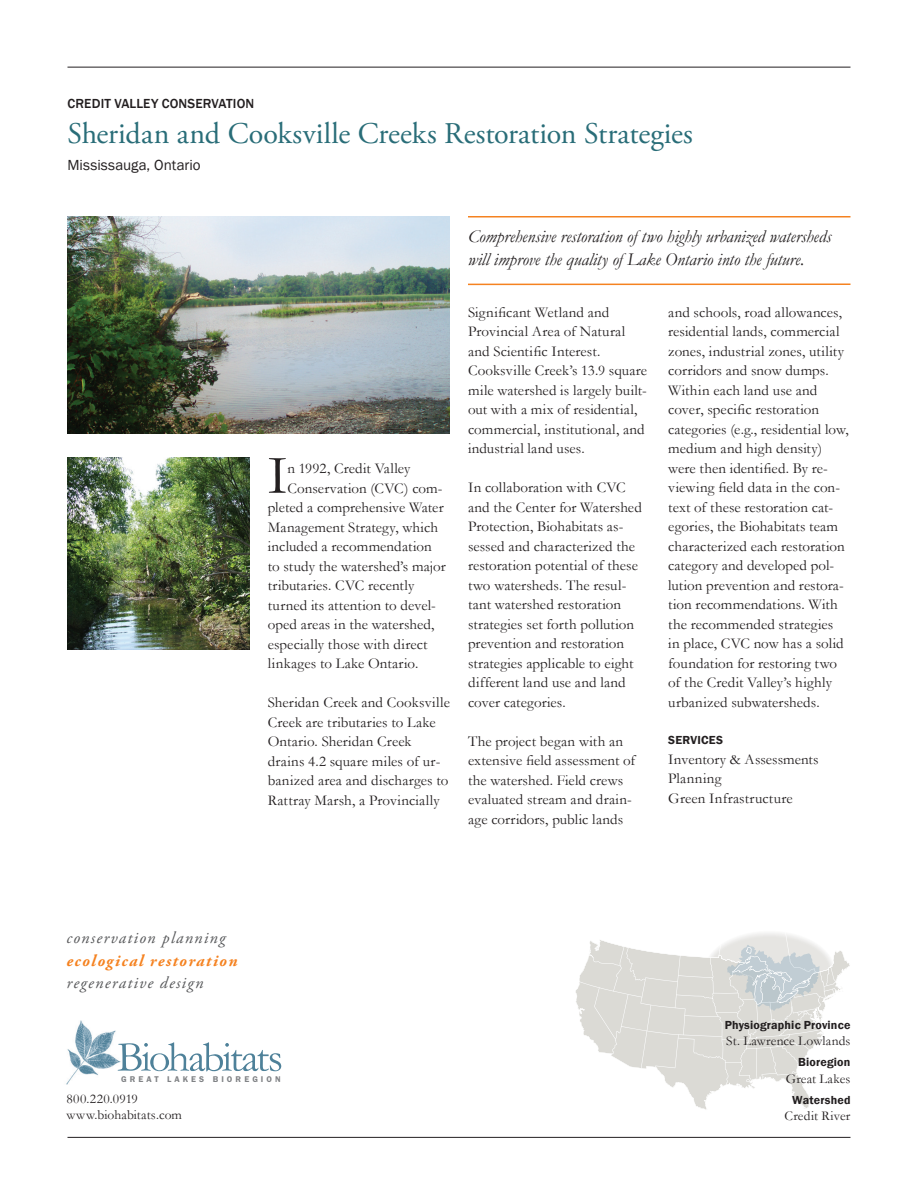
<style>
.page{position:relative;width:918px;height:1188px;background:#fff}
.page>*{position:absolute;margin:0;border:0;box-sizing:border-box;transform-origin:0 0}
.t1{font:55.5px "Garamond";color:#231f20}
.t2{font:30px "Adobe Garamond Pro";color:#296d78}
.t3{font:italic 18px/22.5px "Garamond";letter-spacing:-.005em;color:#231f20}
.t4{font:italic 16.5px "Adobe Garamond Pro";letter-spacing:.08em;color:#57585a}
.t5{font:italic 700 16.5px "Adobe Garamond Pro";letter-spacing:.085em;color:#f58220}
.t6{font:15px/19.5px "Garamond";letter-spacing:.005em;color:#231f20}
.t7{font:15px "Franklin Gothic";letter-spacing:.005em;color:#231f20}
.t8{font:13.5px/16.2px "Garamond";letter-spacing:.01em;color:#231f20}
.t9{font:500 13.5px "Franklin Gothic";letter-spacing:.01em;color:#231f20}
.t10{font:600 12px "Franklin Gothic";letter-spacing:.015em;color:#231f20}
.t11{font:600 8.55px "Franklin Gothic";letter-spacing:.36em;color:#808285}
</style>
<div class="page">
<img style="left:66px;top:1020px;width:52px;height:64px">
<svg style="left:118px;top:1042px;width:163px;height:30px"></svg>
<svg style="left:575px;top:956px;width:275px;height:154px"></svg>
<svg style="left:579px;top:933px;width:264px;height:153px"></svg>
<img style="left:740px;top:972px;width:73px;height:10px">
<hr style="left:68px;top:1137px;width:782px;height:1px;background:#231f20">
<hr style="left:468px;top:283px;width:382px;height:2px;background:#f58220">
<hr style="left:468px;top:216px;width:382px;height:2px;background:#f58220">
<img style="left:68px;top:216px;width:382px;height:217px">
<img style="left:68px;top:458px;width:182px;height:191px">
<hr style="left:68px;top:67px;width:782px;height:1px;background:#231f20">
<p class="t9" style="left:68px;top:96px;width:188px">CREDIT VALLEY CONSERVATION</p>
<h2 class="t2" style="left:68px;top:115px;width:627px">Sheridan and Cooksville Creeks Restoration Strategies</h2>
<p class="t7" style="left:68px;top:156px;width:135px">Mississauga, Ontario</p>
<h1 class="t1" style="left:268px;top:438px;width:21px">I</h1>
<p class="t6" style="left:287px;top:458px;width:125px">n 1992, Credit Valley</p>
<p class="t6" style="left:287px;top:478px;width:157px">Conservation (CVC) com-</p>
<p class="t6" style="left:268px;top:497px;width:177px">pleted a comprehensive Water</p>
<p class="t6" style="left:268px;top:517px;width:172px">Management Strategy, which</p>
<p class="t6" style="left:268px;top:536px;width:165px">included a recommendation</p>
<p class="t6" style="left:268px;top:556px;width:180px">to study the watershed’s major</p>
<p class="t6" style="left:268px;top:575px;width:148px">tributaries. CVC recently</p>
<p class="t6" style="left:268px;top:595px;width:170px">turned its attention to devel-</p>
<p class="t6" style="left:268px;top:614px;width:168px">oped areas in the watershed,</p>
<p class="t6" style="left:268px;top:634px;width:161px">especially those with direct</p>
<p class="t6" style="left:268px;top:653px;width:152px">linkages to Lake Ontario.</p>
<p class="t6" style="left:268px;top:692px;width:184px">Sheridan Creek and Cooksville<br>Creek are tributaries to Lake<br>Ontario. Sheridan Creek drains 4.2 square miles of ur&shy;banized area and discharges to<br>Rattray Marsh, a Provincially</p>
<p class="t3" style="left:468px;top:225px;width:365px">Comprehensive restoration of two highly urbanized watersheds will improve the quality of Lake Ontario into the future.</p>
<p class="t6" style="left:468px;top:302px;width:181px">Significant Wetland and<br>Provincial Area of Natural and Scientific Interest.<br>Cooksville Creek’s 13.9 square mile watershed is largely built&shy;out with a mix of residential, commercial, institutional, and industrial land uses.</p>
<p class="t6" style="left:468px;top:477px;width:175px">In collaboration with CVC and the Center for Watershed<br>Protection, Biohabitats as&shy;sessed and characterized the restoration potential of these two watersheds. The resul&shy;tant watershed restoration strategies set forth pollution prevention and restoration strategies applicable to eight different land use and land cover categories.</p>
<p class="t6" style="left:468px;top:731px;width:169px">The project began with an extensive field assessment of the watershed. Field crews evaluated stream and drain&shy;age corridors, public lands</p>
<p class="t6" style="left:668px;top:302px;width:182px">and schools, road allowances, residential lands, commercial zones, industrial zones, utility corridors and snow dumps.<br>Within each land use and cover, specific restoration categories (e.g., residential low, medium and high density) were then identified. By re&shy;viewing field data in the con&shy;text of these restoration cat&shy;egories, the Biohabitats team characterized each restoration category and developed pol&shy;lution prevention and restora&shy;tion recommendations. With the recommended strategies<br>in place, CVC now has a solid foundation for restoring two of the Credit Valley’s highly urbanized subwatersheds.</p>
<p class="t10" style="left:668px;top:733px;width:55px">Services</p>
<p class="t6" style="left:668px;top:749px;width:152px">Inventory &amp; Assessments<br>Planning<br>Green Infrastructure</p>
<p class="t4" style="left:67px;top:928px;width:160px">conservation planning</p>
<p class="t5" style="left:67px;top:951px;width:172px">ecological restoration</p>
<p class="t4" style="left:67px;top:973px;width:138px">regenerative design</p>
<p class="t11" style="left:121px;top:1074px;width:161px">GREAT LAKES BIOREGION</p>
<p class="t8" style="left:67px;top:1090px;width:117px">800.220.0919 www.biohabitats.com</p>
<p class="t10" style="left:725px;top:1018px;width:127px">Physiographic Province</p>
<p class="t8" style="left:726px;top:1033px;width:126px">St. Lawrence Lowlands</p>
<p class="t10" style="left:798px;top:1055px;width:54px">Bioregion</p>
<p class="t8" style="left:786px;top:1070px;width:66px">Great Lakes</p>
<p class="t10" style="left:792px;top:1092px;width:60px">Watershed</p>
<p class="t8" style="left:785px;top:1107px;width:67px">Credit River</p>
</div>
